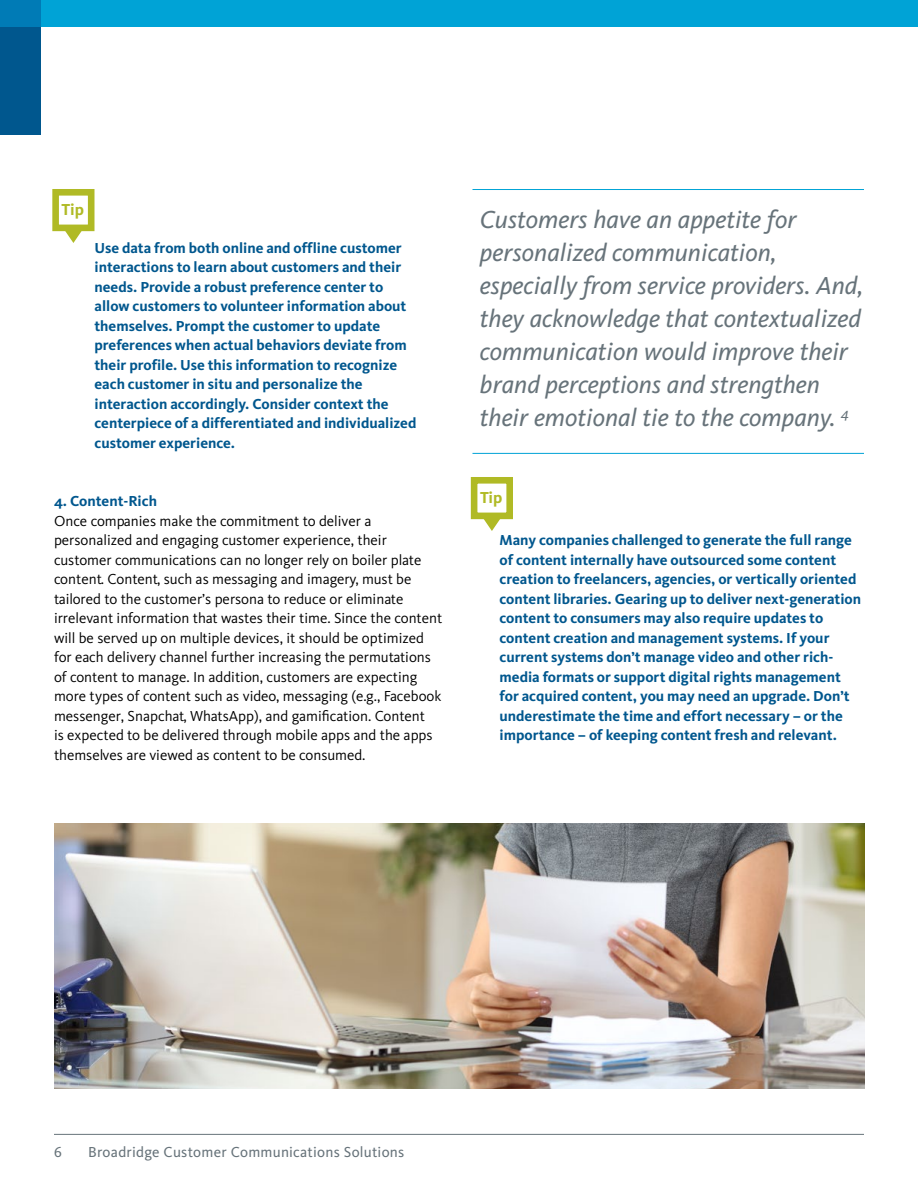
<style>
.page{position:relative;width:918px;height:1188px;background:#fff}
.page>*{position:absolute;margin:0;border:0;box-sizing:border-box;transform-origin:0 0}
.t1{font:italic 25.5px/33px "Kievit";color:#67737a}
.t2{font:700 16.5px "Kievit";letter-spacing:-.005em;color:#b0ba25}
.t3{font:700 15px/19.5px "Kievit";color:#00578e}
.t4{font:15px/19.5px "Kievit";color:#000}
.t5{font:15px "Kievit Pro";letter-spacing:.015em;color:#67737a}
</style>
<div class="page">
<div style="left:40px;top:0;width:878px;height:27px;background:#00a3d6"></div>
<hr style="left:54px;top:1134px;width:810px;height:1px;background:#67737a">
<div style="left:0;top:0;width:40px;height:27px;background:#007bb6"></div>
<div style="left:0;top:27px;width:40px;height:108px;background:#00578e"></div>
<hr style="left:472px;top:189px;width:392px;height:1px;background:#00a3d6">
<hr style="left:472px;top:453px;width:392px;height:1px;background:#00a3d6">
<div style="left:471px;top:477px;width:42px;height:42px;border:7px solid #b0ba25"></div>
<svg style="left:483px;top:518px;width:18px;height:13px"></svg>
<div style="left:52px;top:189px;width:43px;height:42px;border:7px solid #b0ba25"></div>
<svg style="left:65px;top:230px;width:17px;height:13px"></svg>
<img style="left:54px;top:824px;width:810px;height:265px">
<p class="t2" style="left:62px;top:199px;width:24px">Tip</p>
<p class="t3" style="left:94px;top:238px;width:324px">Use data from both online and offline customer interactions to learn about customers and their needs. Provide a robust preference center to allow customers to volunteer information about themselves. Prompt the customer to update preferences when actual behaviors deviate from their profile. Use this information to recognize each customer in situ and personalize the interaction accordingly. Consider context the centerpiece of a differentiated and individualized customer experience.</p>
<p class="t3" style="left:54px;top:491px;width:105px">4. Content-Rich</p>
<p class="t4" style="left:54px;top:511px;width:390px">Once companies make the commitment to deliver a personalized and engaging customer experience, their customer communications can no longer rely on boiler plate content. Content, such as messaging and imagery, must be tailored to the customer’s persona to reduce or eliminate irrelevant information that wastes their time. Since the content will be served up on multiple devices, it should be optimized for each delivery channel further increasing the permutations of content to manage. In addition, customers are expecting more types of content such as video, messaging (e.g., Facebook messenger, Snapchat, WhatsApp), and gamification. Content<br>is expected to be delivered through mobile apps and the apps themselves are viewed as content to be consumed.</p>
<p class="t1" style="left:480px;top:203px;width:385px">Customers have an appetite for personalized communication, especially from service providers. And, they acknowledge that contextualized communication would improve their brand perceptions and strengthen their emotional tie to the company. <sup>4</sup></p>
<p class="t2" style="left:480px;top:487px;width:24px">Tip</p>
<p class="t3" style="left:500px;top:530px;width:363px">Many companies challenged to generate the full range of content internally have outsourced some content creation to freelancers, agencies, or vertically oriented content libraries. Gearing up to deliver next-generation content to consumers may also require updates to content creation and management systems. If your current systems don’t manage video and other rich&shy;media formats or support digital rights management for acquired content, you may need an upgrade. Don’t underestimate the time and effort necessary – or the importance – of keeping content fresh and relevant.</p>
<p class="t5" style="left:54px;top:1143px;width:9px">6</p>
<p class="t5" style="left:88px;top:1143px;width:318px">Broadridge Customer Communications Solutions</p>
</div>
